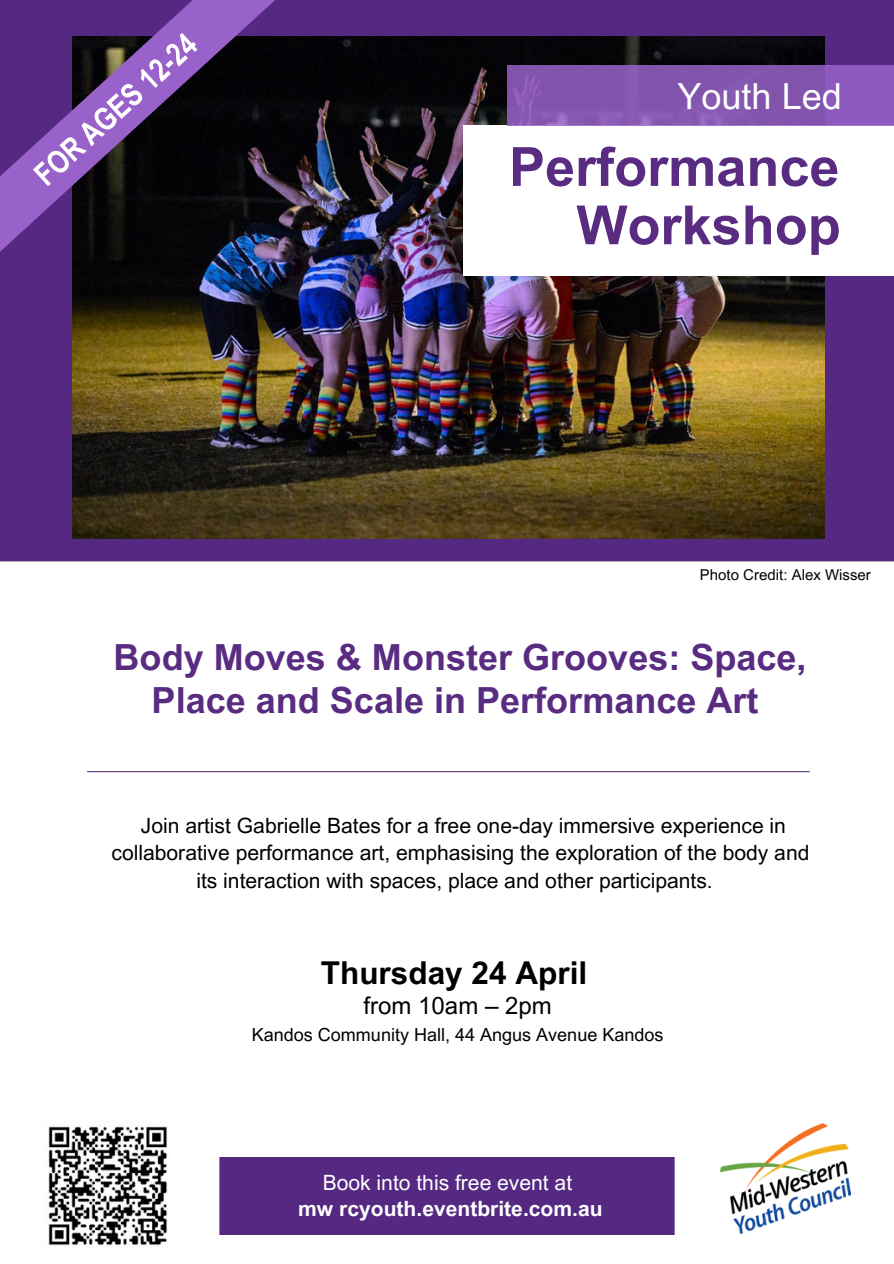
<style>
.page{position:relative;width:894px;height:1264px;background:#fff}
.page>*{position:absolute;margin:0;border:0;box-sizing:border-box;transform-origin:0 0}
.t1{font:700 54px "Arial MT Pro";color:#592c82}
.t2{font:700 36px/42.8px "Arial MT Pro";color:#592c82;text-align:center}
.t3{font:36px "Arial MT Pro";color:#fff}
.t4{font:700 31.5px "Arial MT Pro";color:#000}
.t5{font:24px "Arial MT Pro";color:#000}
.t6{font:21px/27px "Arial MT Pro";color:#000;text-align:center}
.t7{font:700 21px "Arial MT Pro";color:#fff}
.t8{font:21px "Arial MT Pro";color:#fff}
.t9{font:18px "Arial MT Pro";color:#000}
.t10{font:15px "Arial MT Pro";color:#000}
</style>
<div class="page">
<img style="left:87px;top:771px;width:723px;height:2px">
<div style="left:219px;top:1157px;width:455px;height:77px;background:#552882"></div>
<div style="left:0;top:0;width:893px;height:562px;background:#552882"></div>
<img style="left:720px;top:1123px;width:129px;height:110px">
<img style="left:48px;top:1126px;width:120px;height:120px">
<img style="left:72px;top:37px;width:752px;height:501px">
<svg style="left:0;top:0;width:275px;height:252px;background:#36204e"></svg>
<svg style="left:33px;top:33px;width:164px;height:153px;background:#5d4275"></svg>
<div style="left:463px;top:126px;width:430px;height:149px;background:#fff"></div>
<div style="left:507px;top:65px;width:386px;height:61px;background:linear-gradient(to right,#8356ac,#8957b8)"></div>
<p class="t3" style="left:677px;top:82px;width:166px">Youth Led</p>
<h6 class="t1" style="left:509px;top:147px;width:332px">Performance</h6>
<h4 class="t1" style="left:576px;top:205px;width:266px">Workshop</h4>
<h6 class="t10" style="left:699px;top:569px;width:172px">Photo Credit: Alex Wisser</h6>
<h2 class="t2" style="left:114px;top:640px;width:694px">Body Moves &amp; Monster Grooves: Space,<br>Place and Scale in Performance Art</h2>
<h1 class="t6" style="left:111px;top:814px;width:699px">Join artist Gabrielle Bates for a free one-day immersive experience in collaborative performance art, emphasising the exploration of the body and</h1>
<p class="t6" style="left:196px;top:870px;width:517px">its interaction with spaces, place and other participants.</p>
<p class="t4" style="left:321px;top:961px;width:268px">Thursday 24 April</p>
<p class="t5" style="left:363px;top:996px;width:190px">from 10am – 2pm</p>
<h3 class="t9" style="left:252px;top:1027px;width:413px">Kandos Community Hall, 44 Angus Avenue Kandos</h3>
<h1 class="t8" style="left:322px;top:1174px;width:251px">Book into this free event at</h1>
<p class="t7" style="left:298px;top:1200px;width:306px">mw rcyouth.eventbrite.com.au</p>
</div>
